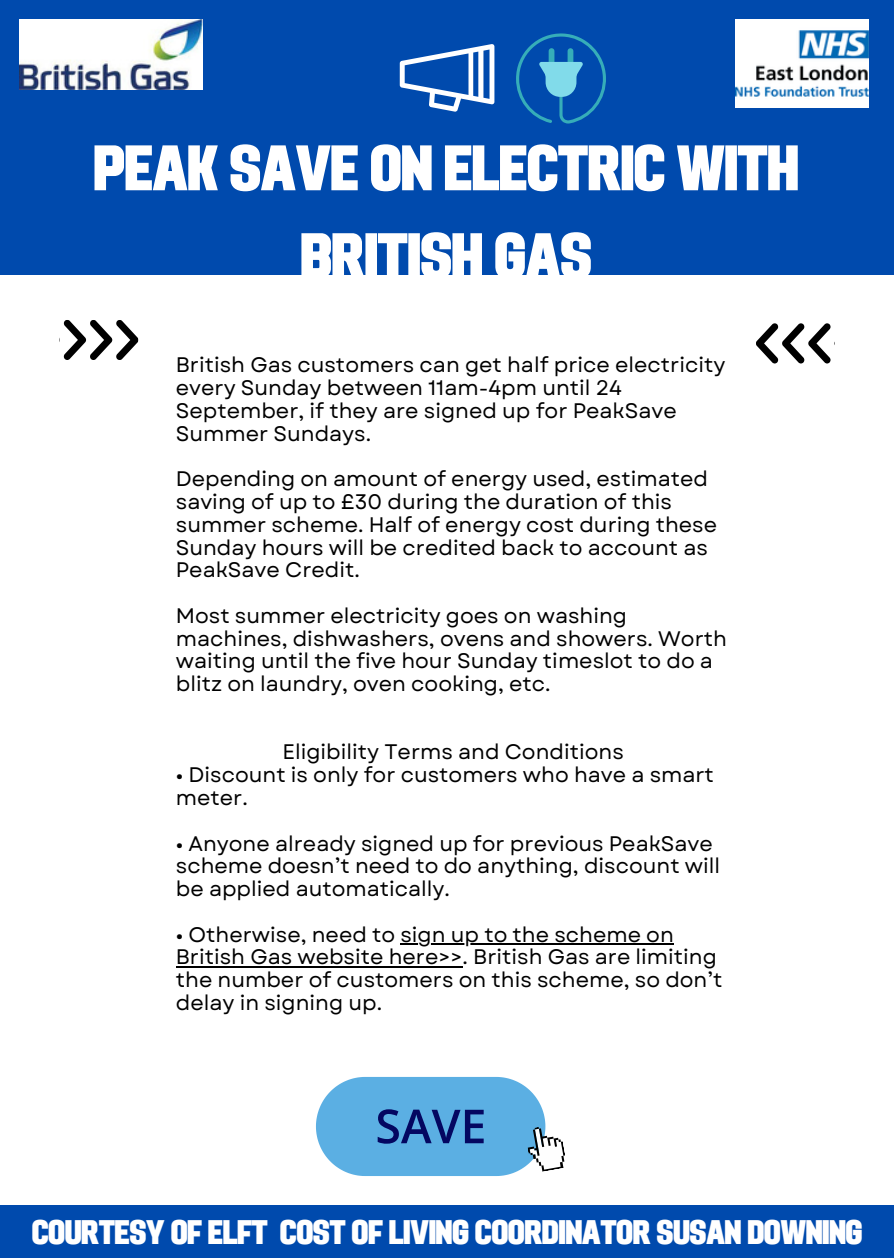
<style>
.page{position:relative;width:894px;height:1258px;background:#fff}
.page>*{position:absolute;margin:0;border:0;box-sizing:border-box;transform-origin:0 0}
.t1{font:64.2px/87.9px "Adirek Sans 900";letter-spacing:-.015em;color:#fff;text-align:center}
.t2{font:34.2px "Adirek Sans 900";letter-spacing:-.015em;color:#fff}
.t3{font:21px/22.8px "Garet";color:#000}
</style>
<div class="page">
<svg style="left:59px;top:320px;width:79px;height:40px"></svg>
<svg style="left:756px;top:323px;width:75px;height:40px"></svg>
<div style="left:0;top:0;width:893px;height:274px;background:#004aad"></div>
<div style="left:0;top:1205px;width:893px;height:53px;background:#004aad"></div>
<svg style="left:399px;top:44px;width:95px;height:68px"></svg>
<svg style="left:516px;top:33px;width:90px;height:91px"></svg>
<img style="left:20px;top:20px;width:182px;height:70px">
<img style="left:735px;top:20px;width:133px;height:88px">
<hr style="left:400px;top:943px;width:273px;height:2px;background:#000">
<hr style="left:176px;top:966px;width:286px;height:2px;background:#000">
<svg style="left:316px;top:1077px;width:249px;height:99px"></svg>
<p class="t1" style="left:93px;top:124px;width:707px">PEAK SAVE ON ELECTRIC WITH<br>BRITISH GAS</p>
<p class="t3" style="left:176px;top:354px;width:551px">British Gas customers can get half price electricity every Sunday between 11am-4pm until 24<br>September, if they are signed up for PeakSave Summer Sundays.</p>
<p class="t3" style="left:176px;top:467px;width:542px">Depending on amount of energy used, estimated saving of up to £30 during the duration of this summer scheme. Half of energy cost during these Sunday hours will be credited back to account as PeakSave Credit.</p>
<p class="t3" style="left:176px;top:604px;width:552px">Most summer electricity goes on washing machines, dishwashers, ovens and showers. Worth waiting until the five hour Sunday timeslot to do a blitz on laundry, oven cooking, etc.</p>
<p class="t3" style="left:282px;top:741px;width:343px">Eligibility Terms and Conditions</p>
<p class="t3" style="left:176px;top:763px;width:539px">• Discount is only for customers who have a smart meter.</p>
<p class="t3" style="left:176px;top:832px;width:545px">• Anyone already signed up for previous PeakSave scheme doesn’t need to do anything, discount will be applied automatically.</p>
<p class="t3" style="left:176px;top:923px;width:548px">• Otherwise, need to sign up to the scheme on British Gas website here&gt;&gt;. British Gas are limiting the number of customers on this scheme, so don’t delay in signing up.</p>
<p class="t2" style="left:32px;top:1212px;width:832px">COURTESY OF ELFT COST OF LIVING COORDINATOR SUSAN DOWNING</p>
</div>
